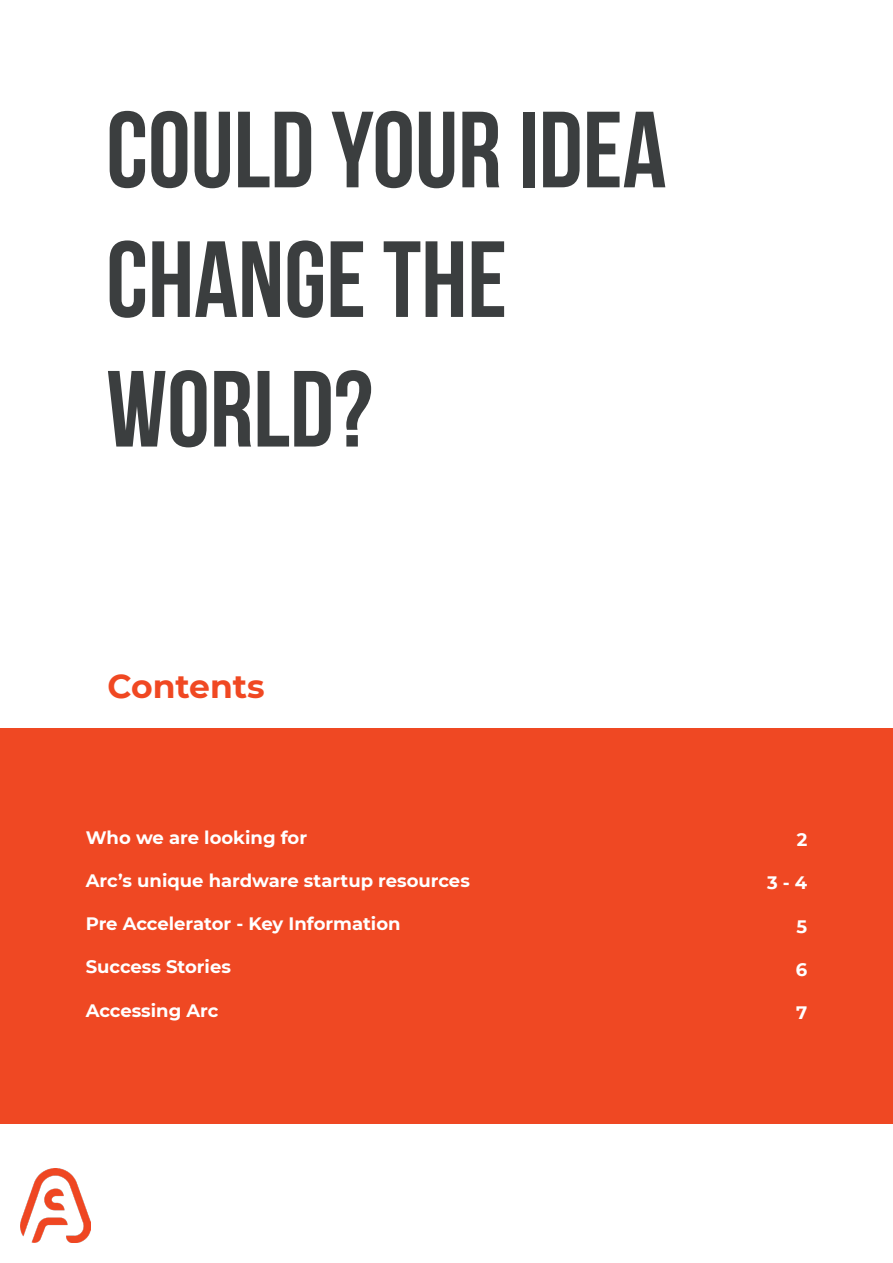
<style>
.page{position:relative;width:893px;height:1263px;background:#fff}
.page>*{position:absolute;margin:0;border:0;box-sizing:border-box;transform-origin:0 0}
.t1{font:700 108px/129.6px "Bebas Neue";color:#3b3e3f}
.t2{font:700 33px "Montserrat";color:#f04822}
.t3{font:700 18px "Montserrat";color:#fff}
</style>
<div class="page">
<img style="left:21px;top:1169px;width:69px;height:73px">
<div style="left:0;top:728px;width:893px;height:395px;background:#ef4823"></div>
<p class="t1" style="left:106px;top:84px;width:562px">COULD YOUR IDEA<br>CHANGE THE<br>WORLD?</p>
<p class="t2" style="left:108px;top:662px;width:159px">Contents</p>
<p class="t3" style="left:86px;top:824px;width:223px">Who we are looking for</p>
<p class="t3" style="left:86px;top:867px;width:386px">Arc’s unique hardware startup resources</p>
<p class="t3" style="left:86px;top:911px;width:316px">Pre Accelerator - Key Information</p>
<p class="t3" style="left:86px;top:954px;width:147px">Success Stories</p>
<p class="t3" style="left:86px;top:997px;width:134px">Accessing Arc</p>
<p class="t3" style="left:797px;top:827px;width:12px">2</p>
<p class="t3" style="left:767px;top:870px;width:42px">3 - 4</p>
<p class="t3" style="left:797px;top:913px;width:12px">5</p>
<p class="t3" style="left:796px;top:956px;width:13px">6</p>
<p class="t3" style="left:796px;top:999px;width:13px">7</p>
</div>
